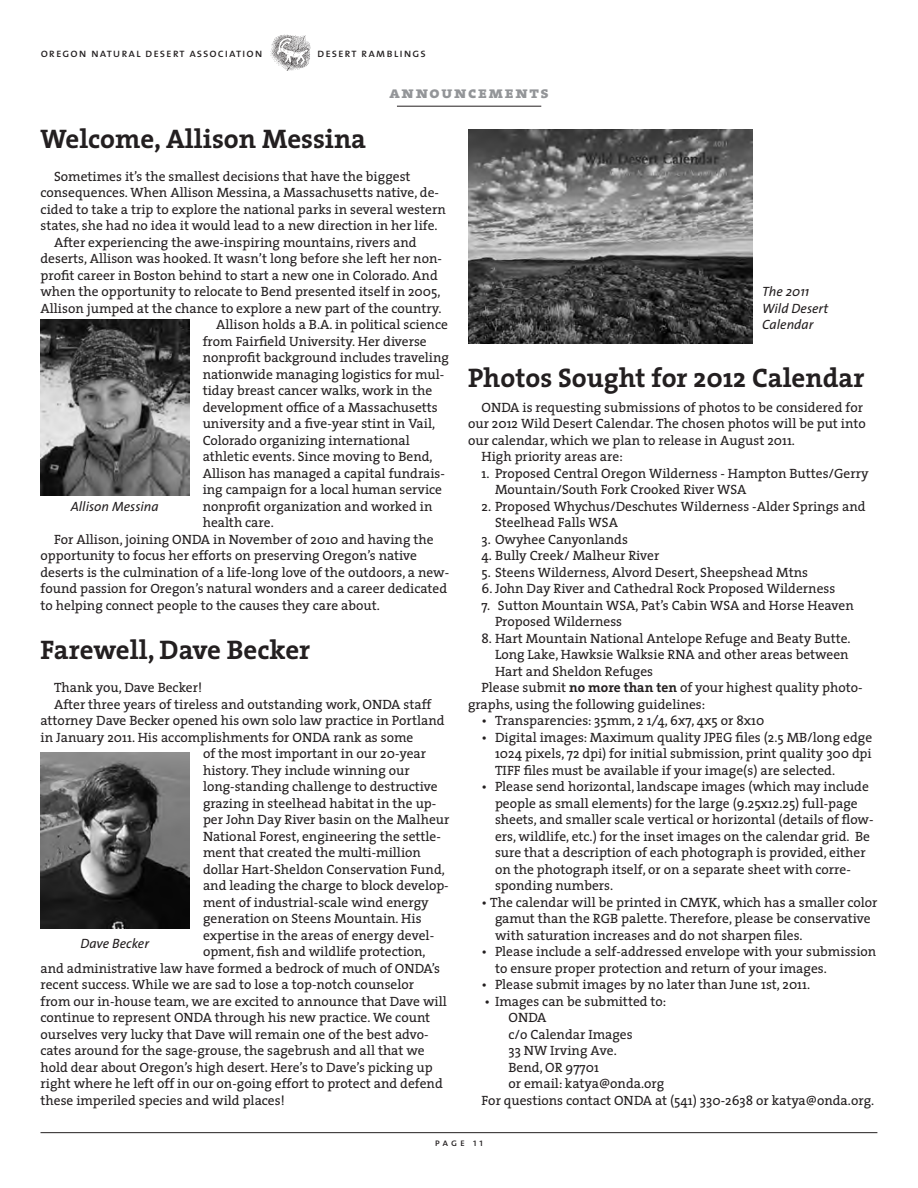
<style>
.page{position:relative;width:918px;height:1188px;background:#fff}
.page>*{position:absolute;margin:0;border:0;box-sizing:border-box;transform-origin:0 0}
.Headline_16{font:700 27px "The Serif";color:#231f20}
.new_text{font:16.5px "The Serif Extra Bold Caps";letter-spacing:.1em;color:#939598}
.new_text-2{font:13.5px/16.5px "The Serif";color:#231f20}
.t1{font:italic 13.5px/16.5px "The Sans";color:#231f20}
.page_header{font:12px "The Sans Caps";letter-spacing:.08em;color:#231f20}
.t2{font:10.5px "The Sans Caps";color:#231f20}
.s1{font-weight:700}
.s2{font-family:"The Sans"}
</style>
<div class="page">
<hr style="left:41px;top:1132px;width:836px;height:1px;background:#231f20">
<img style="left:270px;top:34px;width:40px;height:37px">
<hr style="left:397px;top:106px;width:144px;height:1px;background:#231f20">
<img style="left:468px;top:129px;width:285px;height:214px">
<img style="left:41px;top:320px;width:148px;height:175px">
<img style="left:41px;top:753px;width:148px;height:175px">
<p class="page_header" style="left:317px;top:43px;width:110px">desert ramblings</p>
<p class="new_text" style="left:389px;top:79px;width:161px">announcements</p>
<p class="Headline_16" style="left:41px;top:116px;width:327px">Welcome, Allison Messina</p>
<p class="page_header" style="left:41px;top:43px;width:223px">oregon natural desert association</p>
<p class="new_text-2" style="left:41px;top:168px;width:407px;text-indent:14px">Sometimes it’s the smallest decisions that have the biggest consequences. When Allison Messina, a Massachusetts native, de&shy;cided to take a trip to explore the national parks in several western states, she had no idea it would lead to a new direction in her life.</p>
<p class="new_text-2" style="left:41px;top:234px;width:403px;text-indent:14px">After experiencing the awe-inspiring mountains, rivers and deserts, Allison was hooked. It wasn’t long before she left her non&shy;profit career in Boston behind to start a new one in Colorado. And when the opportunity to relocate to Bend presented itself in 2005, Allison jumped at the chance to explore a new part of the country.</p>
<p class="new_text-2" style="left:203px;top:316px;width:248px;text-indent:14px">Allison holds a B.A. in political science from Fairfield University. Her diverse nonprofit background includes traveling nationwide managing logistics for mul&shy;tiday breast cancer walks, work in the development office of a Massachusetts university and a five-year stint in Vail, Colorado organizing international athletic events. Since moving to Bend, Allison has managed a capital fundrais&shy;ing campaign for a local human service nonprofit organization and worked in health care.</p>
<p class="new_text-2" style="left:41px;top:530px;width:410px;text-indent:14px">For Allison, joining ONDA in November of 2010 and having the opportunity to focus her efforts on preserving Oregon’s native deserts is the culmination of a life-long love of the outdoors, a new&shy;found passion for Oregon’s natural wonders and a career dedicated to helping connect people to the causes they care about.</p>
<p class="t1" style="left:71px;top:497px;width:90px">Allison Messina</p>
<p class="Headline_16" style="left:41px;top:627px;width:271px">Farewell, Dave Becker</p>
<p class="new_text-2" style="left:54px;top:679px;width:150px">Thank you, Dave Becker!</p>
<p class="new_text-2" style="left:54px;top:696px;width:379px">After three years of tireless and outstanding work, ONDA staff</p>
<p class="new_text-2" style="left:41px;top:712px;width:406px">attorney Dave Becker opened his own solo law practice in Portland</p>
<p class="new_text-2" style="left:41px;top:729px;width:374px">in January 2011. His accomplishments for ONDA rank as some</p>
<p class="new_text-2" style="left:203px;top:745px;width:225px">of the most important in our 20-year</p>
<p class="new_text-2" style="left:203px;top:762px;width:208px">history. They include winning our</p>
<p class="new_text-2" style="left:203px;top:778px;width:236px">long-standing challenge to destructive</p>
<p class="new_text-2" style="left:203px;top:795px;width:235px">grazing in steelhead habitat in the up-</p>
<p class="new_text-2" style="left:203px;top:811px;width:248px">per John Day River basin on the Malheur</p>
<p class="new_text-2" style="left:203px;top:827px;width:239px">National Forest, engineering the settle-</p>
<p class="new_text-2" style="left:203px;top:844px;width:219px">ment that created the multi-million</p>
<p class="new_text-2" style="left:203px;top:860px;width:243px">dollar Hart-Sheldon Conservation Fund,</p>
<p class="new_text-2" style="left:203px;top:877px;width:247px">and leading the charge to block develop-</p>
<p class="new_text-2" style="left:203px;top:893px;width:227px">ment of industrial-scale wind energy</p>
<p class="new_text-2" style="left:203px;top:910px;width:220px">generation on Steens Mountain. His</p>
<p class="new_text-2" style="left:203px;top:926px;width:233px">expertise in the areas of energy devel-</p>
<p class="new_text-2" style="left:203px;top:943px;width:224px">opment, fish and wildlife protection,</p>
<p class="new_text-2" style="left:41px;top:959px;width:401px">and administrative law have formed a bedrock of much of ONDA’s</p>
<p class="new_text-2" style="left:41px;top:976px;width:375px">recent success. While we are sad to lose a top-notch counselor</p>
<p class="new_text-2" style="left:41px;top:992px;width:408px">from our in-house team, we are excited to announce that Dave will</p>
<p class="new_text-2" style="left:41px;top:1009px;width:391px">continue to represent ONDA through his new practice. We count</p>
<p class="new_text-2" style="left:41px;top:1025px;width:389px">ourselves very lucky that Dave will remain one of the best advo-</p>
<p class="new_text-2" style="left:41px;top:1042px;width:386px">cates around for the sage-grouse, the sagebrush and all that we</p>
<p class="new_text-2" style="left:41px;top:1058px;width:394px">hold dear about Oregon’s high desert. Here’s to Dave’s picking up</p>
<p class="new_text-2" style="left:41px;top:1075px;width:404px">right where he left off in our on-going effort to protect and defend</p>
<p class="new_text-2" style="left:41px;top:1091px;width:246px">these imperiled species and wild places!</p>
<p class="t1" style="left:80px;top:935px;width:70px">Dave Becker</p>
<p class="t1" style="left:762px;top:283px;width:68px">The 2011<br>Wild Desert<br>Calendar</p>
<p class="Headline_16" style="left:468px;top:355px;width:398px">Photos Sought for 2012 Calendar</p>
<p class="new_text-2" style="left:468px;top:399px;width:399px;text-indent:14px">ONDA is requesting submissions of photos to be considered for our 2012 Wild Desert Calendar. The chosen photos will be put into our calendar, which we plan to release in August 2011.</p>
<p class="new_text-2" style="left:482px;top:448px;width:143px">High priority areas are:</p>
<p class="new_text-2" style="left:495px;top:465px;width:375px;text-indent:-14px">1. Proposed Central Oregon Wilderness - Hampton Buttes/Gerry<br>Mountain/South Fork Crooked River WSA</p>
<p class="new_text-2" style="left:495px;top:498px;width:372px;text-indent:-14px">2. Proposed Whychus/Deschutes Wilderness -Alder Springs and<br>Steelhead Falls WSA</p>
<p class="new_text-2" style="left:482px;top:531px;width:148px">3. Owyhee Canyonlands</p>
<p class="new_text-2" style="left:482px;top:547px;width:179px">4. Bully Creek/ Malheur River</p>
<p class="new_text-2" style="left:482px;top:564px;width:328px">5. Steens Wilderness, Alvord Desert, Sheepshead Mtns</p>
<p class="new_text-2" style="left:482px;top:580px;width:355px">6. John Day River and Cathedral Rock Proposed Wilderness</p>
<p class="new_text-2" style="left:495px;top:597px;width:360px;text-indent:-14px">7. Sutton Mountain WSA, Pat’s Cabin WSA and Horse Heaven<br>Proposed Wilderness</p>
<p class="new_text-2" style="left:495px;top:630px;width:357px;text-indent:-14px">8. Hart Mountain National Antelope Refuge and Beaty Butte.<br>Long Lake, Hawksie Walksie RNA and other areas between<br>Hart and Sheldon Refuges</p>
<p class="new_text-2" style="left:468px;top:679px;width:396px;text-indent:14px">Please submit <span class="s1">no more than ten</span> of your highest quality photo&shy;graphs, using the following guidelines:</p>
<p class="new_text-2" style="left:482px;top:712px;width:284px">• Transparencies: 35mm, 2 1⁄4, 6x7, 4x5 or 8x10</p>
<p class="new_text-2" style="left:495px;top:729px;width:379px;text-align:justify;text-indent:-14px">• Digital images: Maximum quality JPEG files (2.5 MB/long edge 1024 pixels, 72 dpi) for initial submission, print quality 300 dpi TIFF files must be available if your image(s) are selected.</p>
<p class="new_text-2" style="left:495px;top:778px;width:380px;text-indent:-14px">• Please send horizontal, landscape images (which may include people as small elements) for the large (9.25x12.25) full-page sheets, and smaller scale vertical or horizontal (details of flow&shy;ers, wildlife, etc.) for the inset images on the calendar grid. Be sure that a description of each photograph is provided, either on the photograph itself, or on a separate sheet with corre&shy;sponding numbers.</p>
<p class="new_text-2" style="left:495px;top:894px;width:384px;text-indent:-14px">• The calendar will be printed in CMYK, which has a smaller color gamut than the RGB palette. Therefore, please be conservative with saturation increases and do not sharpen files.</p>
<p class="new_text-2" style="left:495px;top:943px;width:383px;text-indent:-14px">• Please include a self-addressed envelope with your submission to ensure proper protection and return of your images.</p>
<p class="new_text-2" style="left:482px;top:976px;width:330px">• Please submit images by no later than June 1st, 2011.</p>
<p class="new_text-2" style="left:484px;top:993px;width:183px">• Images can be submitted to:</p>
<p class="new_text-2" style="left:509px;top:1009px;width:39px">ONDA</p>
<p class="new_text-2" style="left:509px;top:1026px;width:126px">c/o Calendar Images</p>
<p class="new_text-2" style="left:509px;top:1042px;width:110px">33 NW Irving Ave.</p>
<p class="new_text-2" style="left:509px;top:1059px;width:92px">Bend, OR 97701</p>
<p class="new_text-2" style="left:509px;top:1075px;width:157px">or email: katya@onda.org</p>
<p class="new_text-2" style="left:482px;top:1092px;width:394px">For questions contact ONDA at (541) 330-2638 or katya@onda.org.</p>
<p class="t2" style="left:435px;top:1134px;width:50px">page <span class="s2">11</span></p>
</div>
